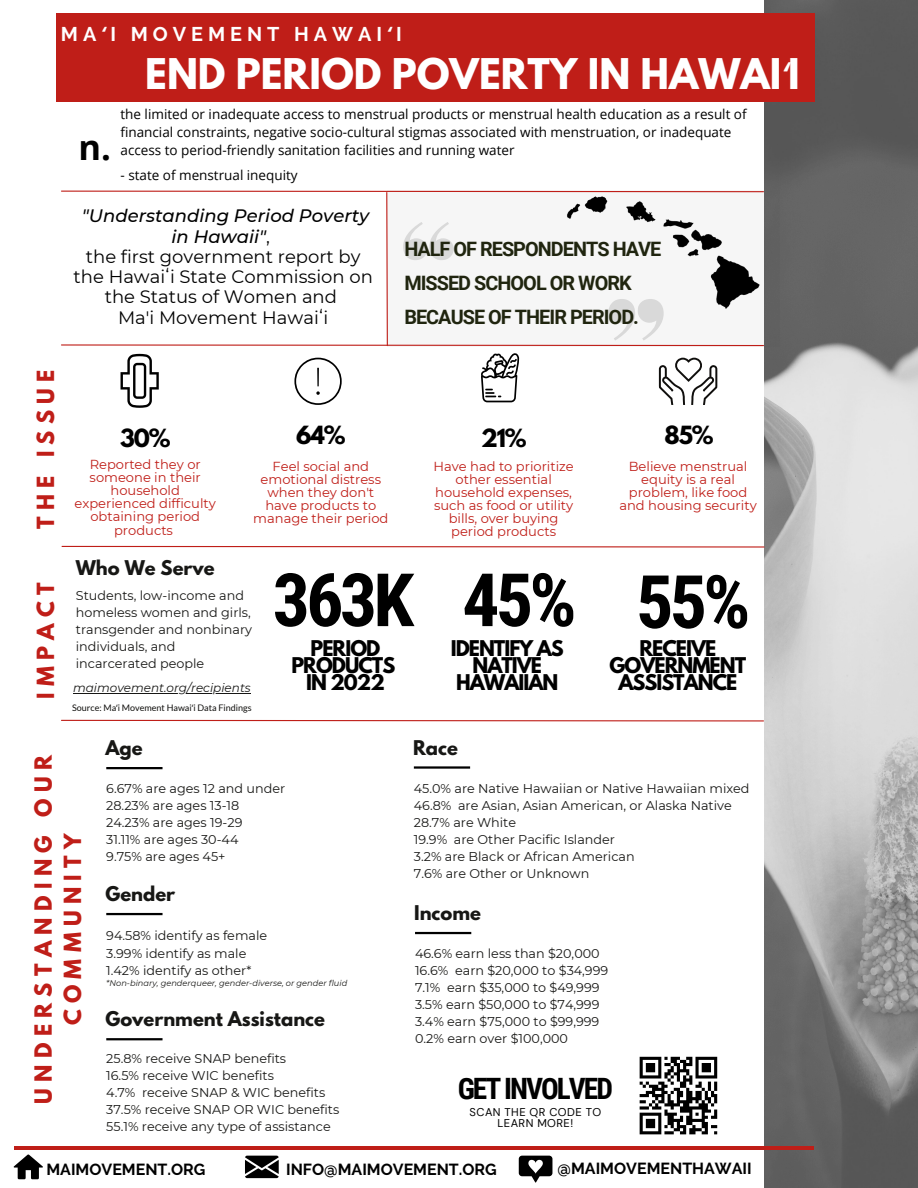
<style>
.page{position:relative;width:918px;height:1188px;background:#fff}
.page>*{position:absolute;margin:0;border:0;box-sizing:border-box;transform-origin:0 0}
.t1{font:700 73.65px "Roboto Condensed";letter-spacing:-.05em;color:#000}
.t2{font:700 37.5px "League Spartan";color:#fff}
.t3{font:700 34.5px "Open Sans";color:#000}
.t4{font:700 29.4px "Roboto Condensed";letter-spacing:-.065em;color:#000}
.t5{font:700 22.2px "League Spartan";letter-spacing:-.05em;color:#000}
.t6{font:700 21px/29.2px "League Spartan";letter-spacing:.3em;color:#bf1e18;text-align:center}
.t7{font:700 19.8px/33.8px "Roboto";letter-spacing:-.05em;color:#20250f}
.t8{font:700 19.8px "Raleway";letter-spacing:.25em;color:#fff}
.t9{font:700 19.2px/16.8px "League Spartan";letter-spacing:-.05em;color:#000;text-align:center}
.t10{font:18px/20.2px "Montserrat";color:#000;text-align:center}
.t11{font:700 18px "League Spartan";color:#171715}
.t12{font:700 16.05px "Raleway";color:#000}
.t13{font:13.5px/18px "Open Sans";color:#000}
.t14{font:13.05px/13px "Montserrat";color:#bf1e18;text-align:center}
.t15{font:12.75px/17px "Montserrat";color:#171715}
.t16{font:italic 12px "Montserrat";color:#171715}
.t17{font:11.25px/11.1px "DM Sans";letter-spacing:.04em;color:#000;text-align:center}
.t18{font:9px "Lato";color:#100f0d}
.t19{font:italic 8.25px "Montserrat";color:#171715}
.s1{font-family:"Noto Sans";font-style:italic}
.s2{font-family:"Noto Sans";font-weight:400;font-style:italic}
.s3{font-weight:500;font-style:italic}
.s4{font-family:"Noto Sans"}
</style>
<div class="page">
<svg style="left:61px;top:719px;width:703px;height:3px"></svg>
<img style="left:764px;top:0;width:154px;height:1188px">
<hr style="left:14px;top:1147px;width:800px;height:3px;background:#bf1e18">
<div style="left:56px;top:14px;width:758px;height:88px;background:#bf1e18"></div>
<svg style="left:14px;top:1155px;width:29px;height:24px"></svg>
<svg style="left:519px;top:1156px;width:33px;height:27px"></svg>
<svg style="left:245px;top:1156px;width:34px;height:22px"></svg>
<svg style="left:61px;top:190px;width:704px;height:157px"></svg>
<svg style="left:481px;top:353px;width:38px;height:49px"></svg>
<svg style="left:121px;top:354px;width:38px;height:54px"></svg>
<svg style="left:659px;top:358px;width:58px;height:47px"></svg>
<svg style="left:61px;top:545px;width:704px;height:3px"></svg>
<hr style="left:106px;top:1038px;width:57px;height:2px;background:#000">
<hr style="left:106px;top:767px;width:57px;height:2px;background:#000">
<hr style="left:106px;top:913px;width:57px;height:2px;background:#000">
<hr style="left:414px;top:766px;width:56px;height:3px;background:#000">
<hr style="left:415px;top:932px;width:56px;height:2px;background:#000">
<svg style="left:640px;top:1057px;width:77px;height:77px"></svg>
<svg style="left:294px;top:358px;width:48px;height:47px"></svg>
<hr style="left:73px;top:693px;width:178px;height:1px;background:#171715">
<h3 class="t8" style="left:61px;top:22px;width:342px">MA<span class="s1">ʻ</span>I MOVEMENT HAWAI<span class="s1">ʻ</span>I</h3>
<h3 class="t3" style="left:79px;top:123px;width:34px">n.</h3>
<h2 class="t2" style="left:145px;top:55px;width:656px">END PERIOD POVERTY IN HAWAI<span class="s2">ʻ</span>I</h2>
<p class="t13" style="left:121px;top:105px;width:628px">the limited or inadequate access to menstrual products or menstrual health education as a result of financial constraints, negative socio-cultural stigmas associated with menstruation, or inadequate access to period-friendly sanitation facilities and running water</p>
<p class="t13" style="left:121px;top:165px;width:179px">- state of menstrual inequity</p>
<h3 class="t10" style="left:74px;top:206px;width:301px"><span class="s3">"Understanding Period Poverty in Hawaii"</span>,<br>the first government report by the Hawaiʻi State Commission on the Status of Women and<br>Ma'i Movement Hawaiʻi</h3>
<h3 class="t7" style="left:404px;top:233px;width:259px">HALF OF RESPONDENTS HAVE<br>MISSED SCHOOL OR WORK<br>BECAUSE OF THEIR PERIOD.</h3>
<h3 class="t6" style="left:34px;top:529px;width:161px;rotate:-90deg">THE ISSUE</h3>
<h3 class="t6" style="left:34px;top:699px;width:118px;rotate:-90deg">IMPACT</h3>
<h3 class="t5" style="left:120px;top:427px;width:52px">30%</h3>
<p class="t14" style="left:75px;top:458px;width:143px">Reported they or someone in their household experienced difficulty obtaining period products</p>
<h3 class="t5" style="left:296px;top:424px;width:51px">64%</h3>
<p class="t14" style="left:253px;top:459px;width:137px">Feel social and emotional distress when they don't have products to manage their period</p>
<h3 class="t11" style="left:76px;top:558px;width:140px">Who We Serve</h3>
<p class="t15" style="left:76px;top:587px;width:178px">Students, low-income and homeless women and girls, transgender and nonbinary individuals, and incarcerated people</p>
<p class="t16" style="left:73px;top:680px;width:179px">maimovement.org/recipients</p>
<p class="t18" style="left:72px;top:702px;width:181px">Source: Ma<span class="s4">ʻ</span>i Movement Hawai<span class="s4">ʻ</span>i Data Findings</p>
<h1 class="t1" style="left:273px;top:558px;width:143px">363K</h1>
<h3 class="t9" style="left:291px;top:643px;width:105px">PERIOD<br>PRODUCTS<br>IN 2022</h3>
<h3 class="t5" style="left:481px;top:427px;width:47px">21%</h3>
<p class="t14" style="left:433px;top:459px;width:142px">Have had to prioritize other essential household expenses, such as food or utility bills, over buying period products</p>
<h1 class="t1" style="left:462px;top:558px;width:116px">45%</h1>
<h3 class="t9" style="left:451px;top:643px;width:115px">IDENTIFY AS<br>NATIVE<br>HAWAIIAN</h3>
<h3 class="t5" style="left:665px;top:424px;width:51px">85%</h3>
<p class="t14" style="left:619px;top:459px;width:139px">Believe menstrual equity is a real problem, like food and housing security</p>
<h1 class="t1" style="left:636px;top:560px;width:116px">55%</h1>
<h3 class="t9" style="left:610px;top:643px;width:138px">RECEIVE<br>GOVERNMENT<br>ASSISTANCE</h3>
<h3 class="t6" style="left:32px;top:1104px;width:350px;rotate:-90deg">UNDERSTANDING OUR<br>COMMUNITY</h3>
<h3 class="t11" style="left:105px;top:738px;width:39px">Age</h3>
<p class="t15" style="left:106px;top:779px;width:180px">6.67% are ages 12 and under<br>28.23% are ages 13-18<br>24.23% are ages 19-29<br>31.11% are ages 30-44<br>9.75% are ages 45+</p>
<h3 class="t11" style="left:105px;top:885px;width:71px">Gender</h3>
<p class="t15" style="left:106px;top:927px;width:162px">94.58% identify as female<br>3.99% identify as male<br>1.42% identify as other*</p>
<p class="t19" style="left:106px;top:978px;width:242px">*Non-binary, genderqueer, gender-diverse, or gender fluid</p>
<h3 class="t11" style="left:105px;top:1009px;width:221px">Government Assistance</h3>
<p class="t15" style="left:106px;top:1050px;width:235px">25.8% receive SNAP benefits<br>16.5% receive WIC benefits<br>4.7% receive SNAP &amp; WIC benefits<br>37.5% receive SNAP OR WIC benefits<br>55.1% receive any type of assistance</p>
<h3 class="t11" style="left:413px;top:738px;width:46px">Race</h3>
<p class="t15" style="left:414px;top:779px;width:337px">45.0% are Native Hawaiian or Native Hawaiian mixed 46.8% are Asian, Asian American, or Alaska Native 28.7% are White<br>19.9% are Other Pacific Islander<br>3.2% are Black or African American<br>7.6% are Other or Unknown</p>
<h3 class="t11" style="left:414px;top:904px;width:68px">Income</h3>
<p class="t15" style="left:415px;top:945px;width:195px">46.6% earn less than $20,000<br>16.6% earn $20,000 to $34,999<br>7.1% earn $35,000 to $49,999<br>3.5% earn $50,000 to $74,999<br>3.4% earn $75,000 to $99,999<br>0.2% earn over $100,000</p>
<h3 class="t4" style="left:458px;top:1072px;width:157px">GET INVOLVED</h3>
<p class="t17" style="left:470px;top:1107px;width:133px">SCAN THE QR CODE TO<br>LEARN MORE!</p>
<p class="t12" style="left:46px;top:1160px;width:161px">MAIMOVEMENT.ORG</p>
<p class="t12" style="left:286px;top:1160px;width:212px">INFO@MAIMOVEMENT.ORG</p>
<p class="t12" style="left:558px;top:1159px;width:196px">@MAIMOVEMENTHAWAII</p>
</div>
